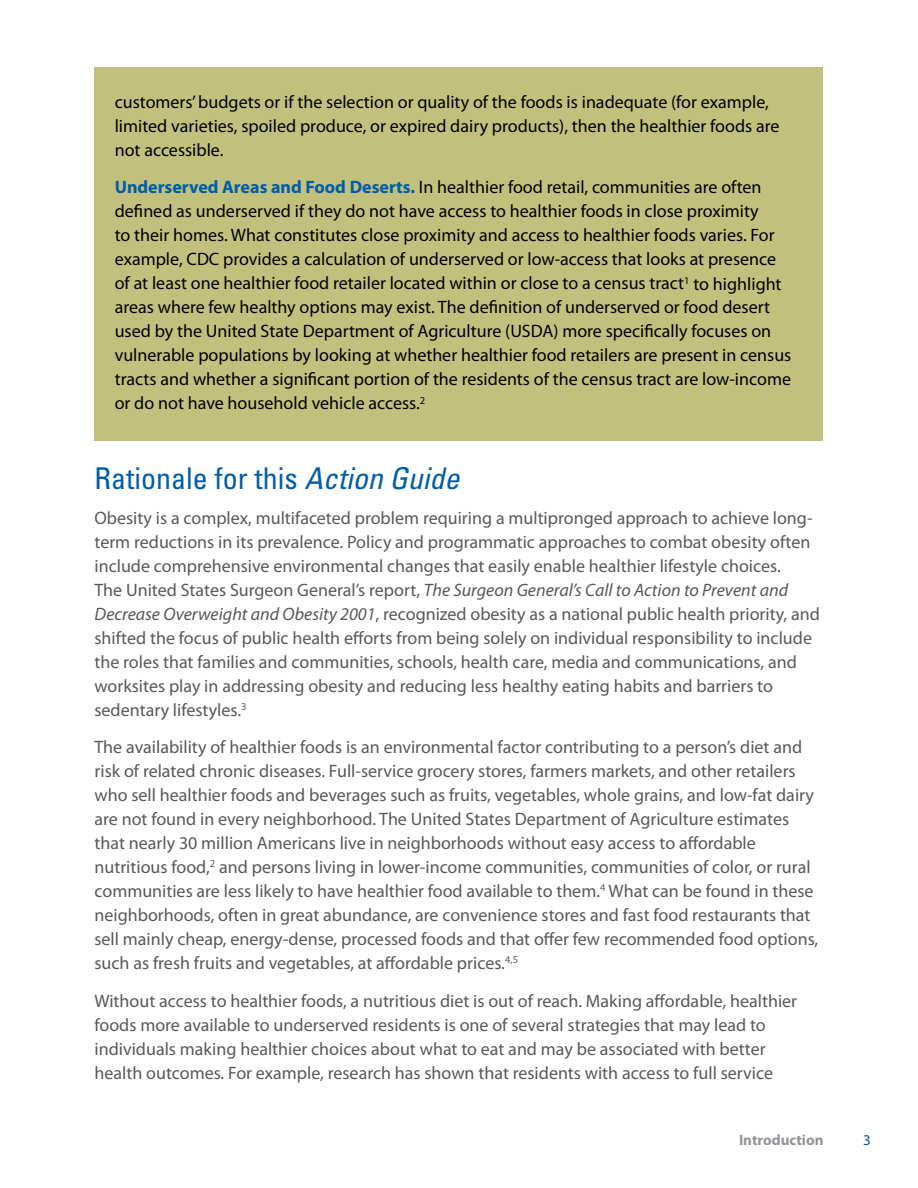
<style>
.page{position:relative;width:918px;height:1188px;background:#fff}
.page>*{position:absolute;margin:0;border:0;box-sizing:border-box;transform-origin:0 0}
.t1{font:condensed 30px "Univers LT Std";color:#005daa}
.t2{font:18px/24px "Myriad Pro";color:#58595b}
.SB__PULLOUT_BODY{font:18px/24px "Myriad Pro";color:#000}
.t3{font:700 15px "Myriad Pro";color:#939598}
.t4{font:15px "Myriad Pro";color:#005daa}
.s1{font-weight:700;color:#005daa}
.s2{font-style:italic}
</style>
<div class="page">
<div style="left:94px;top:68px;width:730px;height:373px;background:#c1c17d"></div>
<p class="SB__PULLOUT_BODY" style="left:115px;top:90px;width:666px">customers’ budgets or if the selection or quality of the foods is inadequate (for example, limited varieties, spoiled produce, or expired dairy products), then the healthier foods are not accessible.</p>
<p class="SB__PULLOUT_BODY" style="left:115px;top:175px;width:678px"><span class="s1">Underserved Areas and Food Deserts.</span> In healthier food retail, communities are often defined as underserved if they do not have access to healthier foods in close proximity<br>to their homes. What constitutes close proximity and access to healthier foods varies. For example, CDC provides a calculation of underserved or low-access that looks at presence of at least one healthier food retailer located within or close to a census tract<sup>1</sup> to highlight areas where few healthy options may exist. The definition of underserved or food desert used by the United State Department of Agriculture (USDA) more specifically focuses on vulnerable populations by looking at whether healthier food retailers are present in census tracts and whether a significant portion of the residents of the census tract are low-income or do not have household vehicle access.<sup>2</sup></p>
<h3 class="t1" style="left:94px;top:460px;width:366px">Rationale for this <span class="s2">Action Guide</span></h3>
<p class="t2" style="left:94px;top:505px;width:727px">Obesity is a complex, multifaceted problem requiring a multipronged approach to achieve long&shy;term reductions in its prevalence. Policy and programmatic approaches to combat obesity often include comprehensive environmental changes that easily enable healthier lifestyle choices.<br>The United States Surgeon General’s report, <span class="s2">The Surgeon General’s Call to Action to Prevent and Decrease Overweight and Obesity 2001</span>, recognized obesity as a national public health priority, and shifted the focus of public health efforts from being solely on individual responsibility to include the roles that families and communities, schools, health care, media and communications, and worksites play in addressing obesity and reducing less healthy eating habits and barriers to sedentary lifestyles.<sup>3</sup></p>
<p class="t2" style="left:94px;top:735px;width:725px">The availability of healthier foods is an environmental factor contributing to a person’s diet and risk of related chronic diseases. Full-service grocery stores, farmers markets, and other retailers who sell healthier foods and beverages such as fruits, vegetables, whole grains, and low-fat dairy are not found in every neighborhood. The United States Department of Agriculture estimates that nearly 30 million Americans live in neighborhoods without easy access to affordable nutritious food,<sup>2</sup> and persons living in lower-income communities, communities of color, or rural communities are less likely to have healthier food available to them.<sup>4</sup> What can be found in these neighborhoods, often in great abundance, are convenience stores and fast food restaurants that sell mainly cheap, energy-dense, processed foods and that offer few recommended food options, such as fresh fruits and vegetables, at affordable prices.<sup>4,5</sup></p>
<p class="t2" style="left:95px;top:988px;width:704px">Without access to healthier foods, a nutritious diet is out of reach. Making affordable, healthier foods more available to underserved residents is one of several strategies that may lead to individuals making healthier choices about what to eat and may be associated with better health outcomes. For example, research has shown that residents with access to full service</p>
<p class="t3" style="left:739px;top:1132px;width:86px">Introduction</p>
<p class="t4" style="left:863px;top:1131px;width:9px">3</p>
</div>
